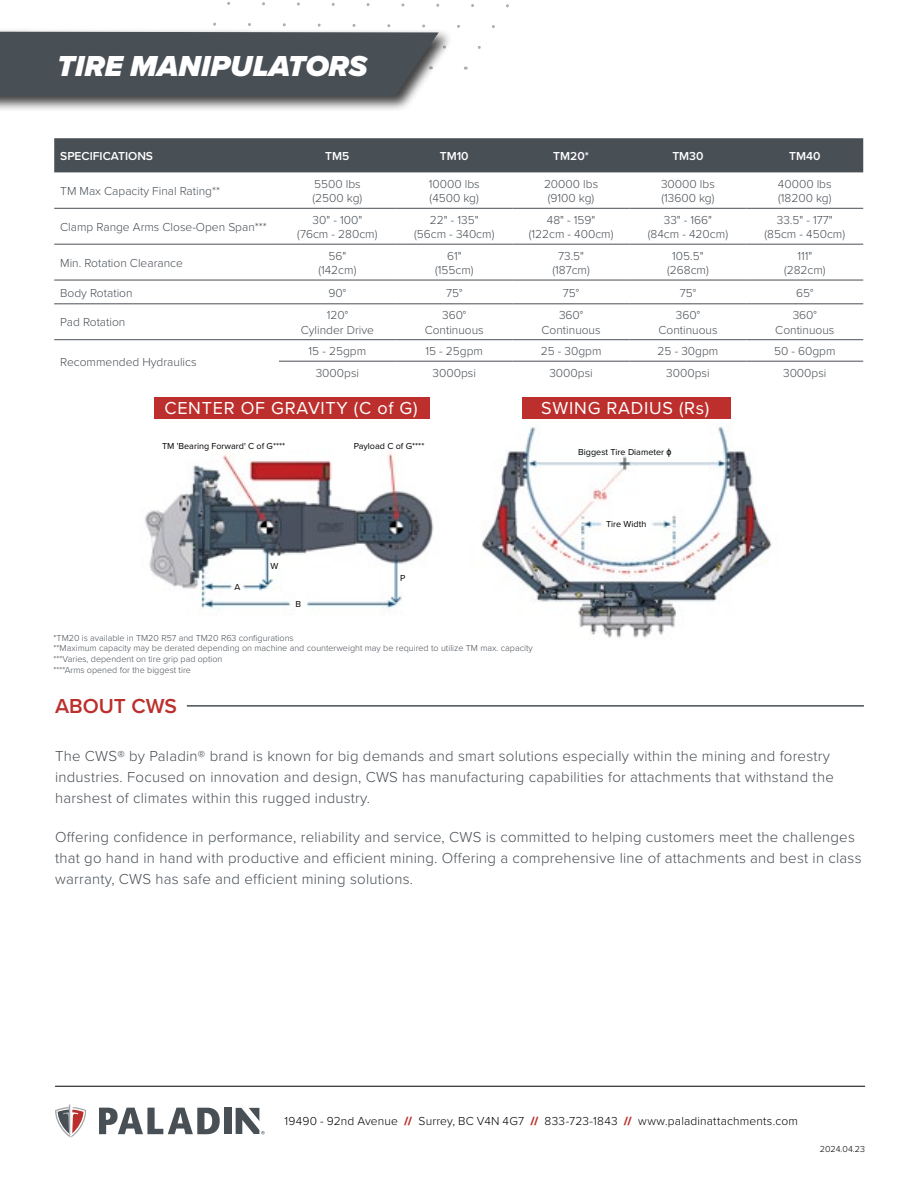
<style>
.page{position:relative;width:918px;height:1188px;background:#fff}
.page>*{position:absolute;margin:0;border:0;box-sizing:border-box;transform-origin:0 0}
.t1{font:italic 900 30px "Proxima Nova";color:#fff}
.t2{font:600 21px "Proxima Nova";color:#bb302c}
.t3{font:18px "Proxima Nova";letter-spacing:.04em;color:#fff}
.t4{font:300 15px/21px "Proxima Nova";letter-spacing:.015em;color:#484f55}
.t5{font:300 12px/14.4px "Proxima Nova";color:#484f55;text-align:center}
.t6{font:300 12px "Proxima Nova";letter-spacing:.015em;color:#000}
.t7{font:600 12px "Proxima Nova";color:#fff}
.t8{font:300 9px/10.8px "Proxima Nova";color:#484f55}
.t9{font:9px "Proxima Nova";color:#000}
.t10{font:300 9px "Proxima Nova";color:#000}
.s1{font-family:"Arial"}
.s2{font-weight:900;color:#bb302c}
</style>
<div class="page">
<div style="left:54px;top:138px;width:809px;height:34px;background:#484f55"></div>
<hr style="left:54px;top:208px;width:225px;height:1px;background:#484f55">
<hr style="left:279px;top:208px;width:117px;height:1px;background:#484f55">
<hr style="left:396px;top:208px;width:117px;height:1px;background:#484f55">
<hr style="left:513px;top:208px;width:117px;height:1px;background:#484f55">
<hr style="left:630px;top:208px;width:116px;height:1px;background:#484f55">
<hr style="left:746px;top:208px;width:117px;height:1px;background:#484f55">
<hr style="left:54px;top:244px;width:225px;height:1px;background:#484f55">
<hr style="left:279px;top:244px;width:117px;height:1px;background:#484f55">
<hr style="left:396px;top:244px;width:117px;height:1px;background:#484f55">
<hr style="left:513px;top:244px;width:117px;height:1px;background:#484f55">
<hr style="left:630px;top:244px;width:116px;height:1px;background:#484f55">
<hr style="left:746px;top:244px;width:117px;height:1px;background:#484f55">
<hr style="left:54px;top:280px;width:225px;height:1px;background:#484f55">
<hr style="left:279px;top:280px;width:117px;height:1px;background:#484f55">
<hr style="left:396px;top:280px;width:117px;height:1px;background:#484f55">
<hr style="left:513px;top:280px;width:117px;height:1px;background:#484f55">
<hr style="left:630px;top:280px;width:116px;height:1px;background:#484f55">
<hr style="left:746px;top:280px;width:117px;height:1px;background:#484f55">
<hr style="left:54px;top:303px;width:225px;height:1px;background:#484f55">
<hr style="left:279px;top:303px;width:117px;height:1px;background:#484f55">
<hr style="left:396px;top:303px;width:117px;height:1px;background:#484f55">
<hr style="left:513px;top:303px;width:117px;height:1px;background:#484f55">
<hr style="left:630px;top:303px;width:116px;height:1px;background:#484f55">
<hr style="left:746px;top:303px;width:117px;height:1px;background:#484f55">
<hr style="left:54px;top:339px;width:225px;height:1px;background:#484f55">
<hr style="left:279px;top:339px;width:117px;height:1px;background:#484f55">
<hr style="left:396px;top:339px;width:117px;height:1px;background:#484f55">
<hr style="left:513px;top:339px;width:117px;height:1px;background:#484f55">
<hr style="left:630px;top:339px;width:116px;height:1px;background:#484f55">
<hr style="left:746px;top:339px;width:117px;height:1px;background:#484f55">
<hr style="left:279px;top:361px;width:117px;height:1px;background:#484f55">
<hr style="left:396px;top:361px;width:117px;height:1px;background:#484f55">
<hr style="left:513px;top:361px;width:117px;height:1px;background:#484f55">
<hr style="left:630px;top:361px;width:116px;height:1px;background:#484f55">
<hr style="left:746px;top:361px;width:117px;height:1px;background:#484f55">
<img style="left:482px;top:426px;width:290px;height:212px">
<img style="left:145px;top:453px;width:289px;height:158px">
<div style="left:154px;top:397px;width:275px;height:22px;background:#bc2f2c"></div>
<div style="left:522px;top:397px;width:209px;height:22px;background:#bc2f2c"></div>
<div style="left:0;top:27px;width:453px;height:84px;background:#000;opacity:.75"></div>
<svg style="left:0;top:2px;width:509px;height:94px"></svg>
<hr style="left:187px;top:705px;width:677px;height:2px;background:#484f55">
<svg style="left:55px;top:1104px;width:31px;height:34px"></svg>
<svg style="left:99px;top:1108px;width:121px;height:26px"></svg>
<div style="left:224px;top:1108px;width:7px;height:26px;background:#484f55"></div>
<svg style="left:236px;top:1108px;width:29px;height:26px"></svg>
<hr style="left:55px;top:1086px;width:810px;height:1px;background:#000">
<h1 class="t1" style="left:57px;top:44px;width:312px">TIRE MANIPULATORS</h1>
<p class="t7" style="left:60px;top:147px;width:94px">SPECIFICATIONS</p>
<p class="t7" style="left:325px;top:147px;width:26px">TM5</p>
<p class="t7" style="left:440px;top:147px;width:30px">TM10</p>
<p class="t7" style="left:553px;top:147px;width:37px">TM20*</p>
<p class="t7" style="left:672px;top:147px;width:33px">TM30</p>
<p class="t7" style="left:789px;top:147px;width:33px">TM40</p>
<p class="t5" style="left:60px;top:183px;width:161px">TM Max Capacity Final Rating**</p>
<p class="t5" style="left:313px;top:176px;width:51px;text-align:left">5500 lbs (2500 kg)</p>
<p class="t5" style="left:429px;top:176px;width:52px;text-align:left">10000 lbs (4500 kg)</p>
<p class="t5" style="left:544px;top:176px;width:56px">20000 lbs (9100 kg)</p>
<p class="t5" style="left:661px;top:176px;width:55px;text-align:left">30000 lbs (13600 kg)</p>
<p class="t5" style="left:778px;top:176px;width:55px;text-align:left">40000 lbs (18200 kg)</p>
<p class="t5" style="left:60px;top:219px;width:208px">Clamp Range Arms Close-Open Span***</p>
<p class="t5" style="left:297px;top:212px;width:82px">30" - 100" (76cm - 280cm)</p>
<p class="t5" style="left:414px;top:212px;width:82px">22" - 135" (56cm - 340cm)</p>
<p class="t5" style="left:529px;top:212px;width:86px">48" - 159" (122cm - 400cm)</p>
<p class="t5" style="left:648px;top:212px;width:82px">33" - 166" (84cm - 420cm)</p>
<p class="t5" style="left:765px;top:212px;width:82px">33.5" - 177" (85cm - 450cm)</p>
<p class="t5" style="left:60px;top:255px;width:124px">Min. Rotation Clearance</p>
<p class="t5" style="left:318px;top:248px;width:40px">56" (142cm)</p>
<p class="t5" style="left:435px;top:248px;width:40px">61" (155cm)</p>
<p class="t5" style="left:552px;top:248px;width:39px">73.5" (187cm)</p>
<p class="t5" style="left:667px;top:248px;width:43px">105.5" (268cm)</p>
<p class="t5" style="left:784px;top:248px;width:43px">111" (282cm)</p>
<p class="t5" style="left:60px;top:285px;width:74px">Body Rotation</p>
<p class="t5" style="left:329px;top:285px;width:19px">90°</p>
<p class="t5" style="left:446px;top:285px;width:18px">75°</p>
<p class="t5" style="left:563px;top:285px;width:18px">75°</p>
<p class="t5" style="left:680px;top:285px;width:18px">75°</p>
<p class="t5" style="left:796px;top:285px;width:19px">65°</p>
<p class="t5" style="left:60px;top:315px;width:67px">Pad Rotation</p>
<p class="t5" style="left:301px;top:307px;width:75px">120°<br>Cylinder Drive</p>
<p class="t5" style="left:425px;top:307px;width:61px">360°<br>Continuous</p>
<p class="t5" style="left:542px;top:307px;width:61px">360°<br>Continuous</p>
<p class="t5" style="left:658px;top:307px;width:61px">360°<br>Continuous</p>
<p class="t5" style="left:775px;top:307px;width:61px">360°<br>Continuous</p>
<p class="t5" style="left:60px;top:354px;width:138px">Recommended Hydraulics</p>
<p class="t5" style="left:309px;top:343px;width:59px">15 - 25gpm</p>
<p class="t5" style="left:425px;top:343px;width:59px">15 - 25gpm</p>
<p class="t5" style="left:541px;top:343px;width:62px">25 - 30gpm</p>
<p class="t5" style="left:658px;top:343px;width:62px">25 - 30gpm</p>
<p class="t5" style="left:774px;top:343px;width:63px">50 - 60gpm</p>
<p class="t5" style="left:316px;top:365px;width:45px">3000psi</p>
<p class="t5" style="left:433px;top:365px;width:45px">3000psi</p>
<p class="t5" style="left:549px;top:365px;width:45px">3000psi</p>
<p class="t5" style="left:666px;top:365px;width:45px">3000psi</p>
<p class="t5" style="left:783px;top:365px;width:45px">3000psi</p>
<h3 class="t3" style="left:164px;top:395px;width:255px">CENTER OF GRAVITY (C of G)</h3>
<h3 class="t3" style="left:541px;top:395px;width:170px">SWING RADIUS (Rs)</h3>
<p class="t9" style="left:578px;top:446px;width:95px">Biggest Tire Diameter <span class="s1">ϕ</span></p>
<p class="t9" style="left:162px;top:439px;width:125px">TM 'Bearing Forward' C of G****</p>
<p class="t9" style="left:354px;top:439px;width:72px">Payload C of G****</p>
<p class="t9" style="left:234px;top:580px;width:7px">A</p>
<p class="t9" style="left:271px;top:559px;width:9px">W</p>
<p class="t9" style="left:295px;top:597px;width:7px">B</p>
<p class="t9" style="left:400px;top:572px;width:7px">P</p>
<p class="t8" style="left:54px;top:632px;width:481px">*TM20 is available in TM20 R57 and TM20 R63 configurations<br>**Maximum capacity may be derated depending on machine and counterweight may be required to utilize TM max. capacity ***Varies, dependent on tire grip pad option<br>****Arms opened for the biggest tire</p>
<h2 class="t2" style="left:55px;top:690px;width:124px">ABOUT CWS</h2>
<p class="t9" style="left:606px;top:517px;width:42px">Tire Width</p>
<p class="t4" style="left:55px;top:744px;width:780px">The CWS® by Paladin® brand is known for big demands and smart solutions especially within the mining and forestry industries. Focused on innovation and design, CWS has manufacturing capabilities for attachments that withstand the harshest of climates within this rugged industry.</p>
<p class="t4" style="left:55px;top:825px;width:808px">Offering confidence in performance, reliability and service, CWS is committed to helping customers meet the challenges that go hand in hand with productive and efficient mining. Offering a comprehensive line of attachments and best in class warranty, CWS has safe and efficient mining solutions.</p>
<p class="t6" style="left:285px;top:1112px;width:515px">19490 - 92nd Avenue <span class="s2">//</span> Surrey, BC V4N 4G7 <span class="s2">//</span> 833-723-1843 <span class="s2">//</span> www.paladinattachments.com</p>
<p class="t10" style="left:820px;top:1142px;width:47px">2024.04.23</p>
</div>
